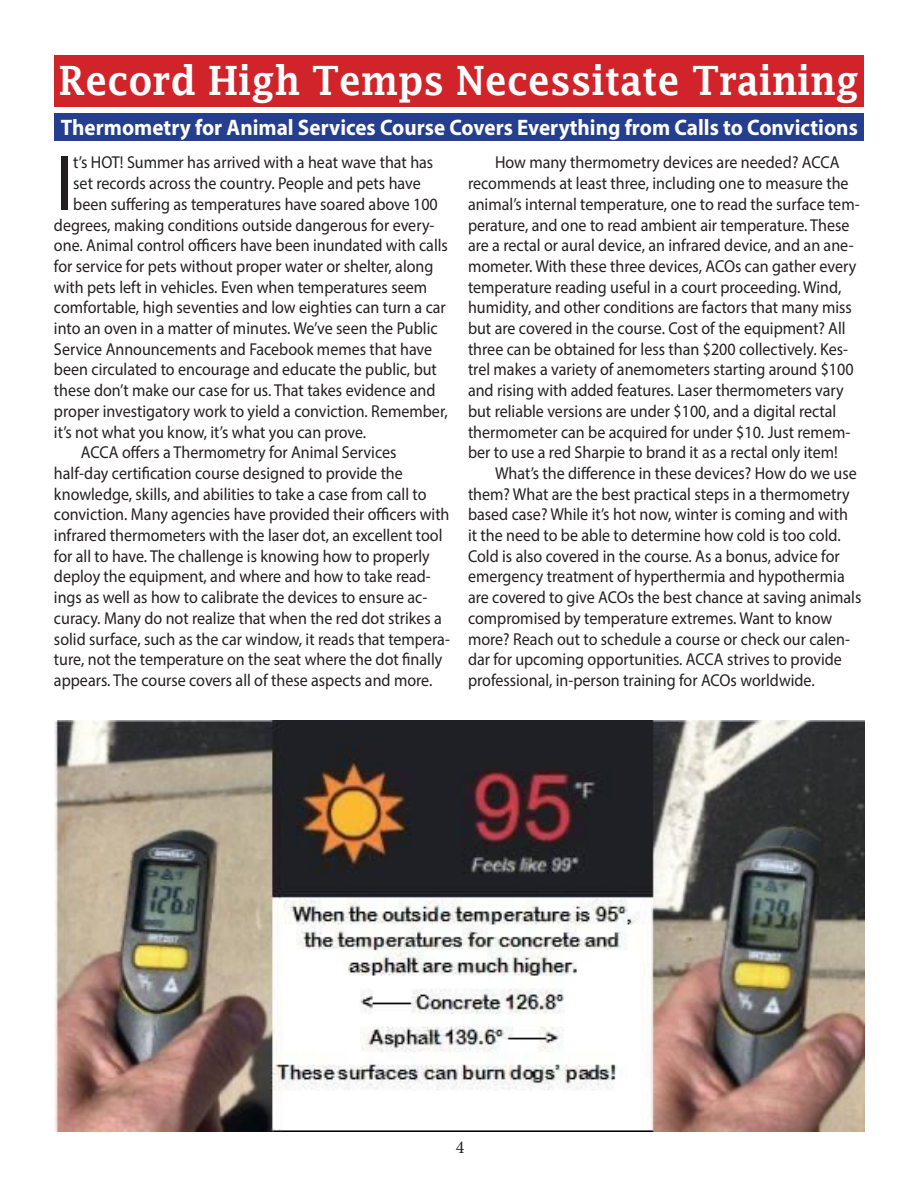
<style>
.page{position:relative;width:918px;height:1188px;background:#fff}
.page>*{position:absolute;margin:0;border:0;box-sizing:border-box;transform-origin:0 0}
.t1{font:78.6px "Myriad Pro";color:#231f20}
.t2{font:600 40.5px "Lucida Fax";color:#fff;scale:.91 1}
.t3{font:700 22.5px "Myriad Pro";color:#fff;scale:.94 1}
.t4{font:18px "Minion Pro";color:#231f20}
.t5{font:17.25px/20.7px "Myriad Pro";color:#231f20;scale:.93 1}
</style>
<div class="page">
<div style="left:55px;top:114px;width:809px;height:27px;background:#253f8e"></div>
<div style="left:55px;top:55px;width:809px;height:52px;background:#d1232a"></div>
<img style="left:54px;top:721px;width:811px;height:411px">
<p class="t2" style="left:59px;top:57px;width:881px">Record High Temps Necessitate Training</p>
<p class="t3" style="left:61px;top:112px;width:849px">Thermometry for Animal Services Course Covers Everything from Calls to Convictions</p>
<p class="t1" style="left:55px;top:135px;width:20px">I</p>
<p class="t5" style="left:73px;top:152px;width:389px">t’s HOT! Summer has arrived with a heat wave that has</p>
<p class="t5" style="left:468px;top:152px;width:423px;text-indent:27px">How many thermometry devices are needed? ACCA recommends at least three, including one to measure the animal’s internal temperature, one to read the surface tem&shy;perature, and one to read ambient air temperature. These are a rectal or aural device, an infrared device, and an ane&shy;mometer. With these three devices, ACOs can gather every temperature reading useful in a court proceeding. Wind, humidity, and other conditions are factors that many miss but are covered in the course. Cost of the equipment? All three can be obtained for less than $200 collectively. Kes&shy;trel makes a variety of anemometers starting around $100 and rising with added features. Laser thermometers vary but reliable versions are under $100, and a digital rectal thermometer can be acquired for under $10. Just remem&shy;ber to use a red Sharpie to brand it as a rectal only item!</p>
<p class="t5" style="left:468px;top:463px;width:425px;text-indent:27px">What’s the difference in these devices? How do we use them? What are the best practical steps in a thermometry based case? While it’s hot now, winter is coming and with<br>it the need to be able to determine how cold is too cold.<br>Cold is also covered in the course. As a bonus, advice for emergency treatment of hyperthermia and hypothermia are covered to give ACOs the best chance at saving animals compromised by temperature extremes. Want to know more? Reach out to schedule a course or check our calen&shy;dar for upcoming opportunities. ACCA strives to provide professional, in-person training for ACOs worldwide.</p>
<p class="t5" style="left:73px;top:173px;width:375px">set records across the country. People and pets have</p>
<p class="t5" style="left:73px;top:193px;width:394px">been suffering as temperatures have soared above 100</p>
<p class="t5" style="left:54px;top:214px;width:411px">degrees, making conditions outside dangerous for every-</p>
<p class="t5" style="left:54px;top:235px;width:425px">one. Animal control officers have been inundated with calls</p>
<p class="t5" style="left:54px;top:256px;width:410px">for service for pets without proper water or shelter, along</p>
<p class="t5" style="left:54px;top:276px;width:403px">with pets left in vehicles. Even when temperatures seem</p>
<p class="t5" style="left:54px;top:297px;width:423px">comfortable, high seventies and low eighties can turn a car</p>
<p class="t5" style="left:54px;top:318px;width:414px">into an oven in a matter of minutes. We’ve seen the Public</p>
<p class="t5" style="left:54px;top:338px;width:408px">Service Announcements and Facebook memes that have</p>
<p class="t5" style="left:54px;top:359px;width:413px">been circulated to encourage and educate the public, but</p>
<p class="t5" style="left:54px;top:380px;width:412px">these don’t make our case for us. That takes evidence and</p>
<p class="t5" style="left:54px;top:400px;width:425px">proper investigatory work to yield a conviction. Remember,</p>
<p class="t5" style="left:54px;top:421px;width:337px">it’s not what you know, it’s what you can prove.</p>
<p class="t5" style="left:54px;top:442px;width:427px;text-indent:27px">ACCA offers a Thermometry for Animal Services half-day certification course designed to provide the knowledge, skills, and abilities to take a case from call to conviction. Many agencies have provided their officers with infrared thermometers with the laser dot, an excellent tool for all to have. The challenge is knowing how to properly deploy the equipment, and where and how to take read&shy;ings as well as how to calibrate the devices to ensure ac&shy;curacy. Many do not realize that when the red dot strikes a solid surface, such as the car window, it reads that tempera&shy;ture, not the temperature on the seat where the dot finally appears. The course covers all of these aspects and more.</p>
<p class="t4" style="left:456px;top:1135px;width:10px">4</p>
</div>
